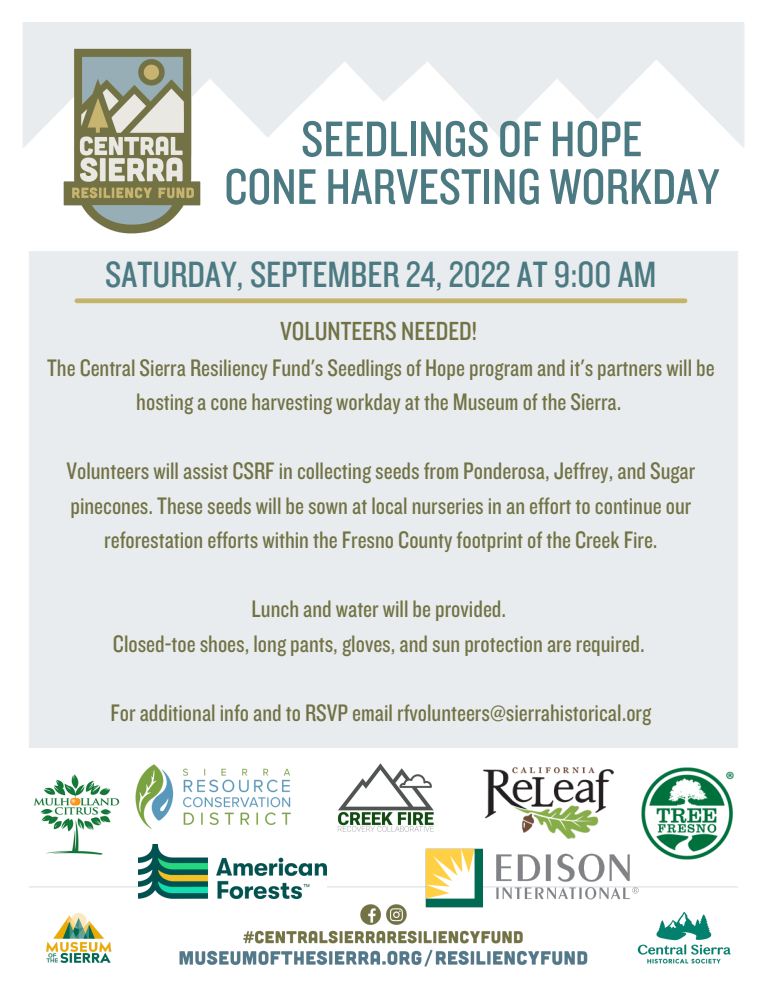
<style>
.page{position:relative;width:766px;height:990px;background:#fff}
.page>*{position:absolute;margin:0;border:0;box-sizing:border-box;transform-origin:0 0}
.t1{font:52px/47.7px "Knockout HTF29 Junior Liteweight";color:#4c7a82;text-align:center}
.t2{font:38px "Knockout HTF29 Junior Liteweight";color:#4c7a82}
.t3{font:27.2px "Knockout HTF29 Junior Liteweight";color:#727245}
.t4{font:24.8px/34.5px "Knockout HTF29 Junior Liteweight";color:#727245;text-align:center}
</style>
<div class="page">
<img style="left:23px;top:22px;width:721px;height:945px">
<div style="left:77px;top:298px;width:607px;height:5px;background:#c4b36b"></div>
<div style="left:14px;top:748px;width:733px;height:138px;background:#fff"></div>
<img style="left:33px;top:774px;width:87px;height:81px">
<img style="left:138px;top:844px;width:188px;height:55px">
<img style="left:641px;top:767px;width:93px;height:93px">
<img style="left:483px;top:767px;width:130px;height:72px">
<img style="left:135px;top:764px;width:156px;height:65px">
<img style="left:314px;top:763px;width:143px;height:86px">
<img style="left:425px;top:849px;width:213px;height:59px">
<h1 class="t1" style="left:224px;top:117px;width:496px">SEEDLINGS OF HOPE<br>CONE HARVESTING WORKDAY</h1>
<h2 class="t2" style="left:105px;top:255px;width:552px">SATURDAY, SEPTEMBER 24, 2022 AT 9:00 AM</h2>
<p class="t3" style="left:280px;top:317px;width:198px">VOLUNTEERS NEEDED!</p>
<p class="t4" style="left:47px;top:351px;width:668px">The Central Sierra Resiliency Fund's Seedlings of Hope program and it's partners will be hosting a cone harvesting workday at the Museum of the Sierra.</p>
<p class="t4" style="left:66px;top:454px;width:630px">Volunteers will assist CSRF in collecting seeds from Ponderosa, Jeffrey, and Sugar pinecones. These seeds will be sown at local nurseries in an effort to continue our reforestation efforts within the Fresno County footprint of the Creek Fire.</p>
<p class="t4" style="left:113px;top:592px;width:533px">Lunch and water will be provided.<br>Closed-toe shoes, long pants, gloves, and sun protection are required.</p>
<p class="t4" style="left:110px;top:696px;width:542px">For additional info and to RSVP email rfvolunteers@sierrahistorical.org</p>
</div>
